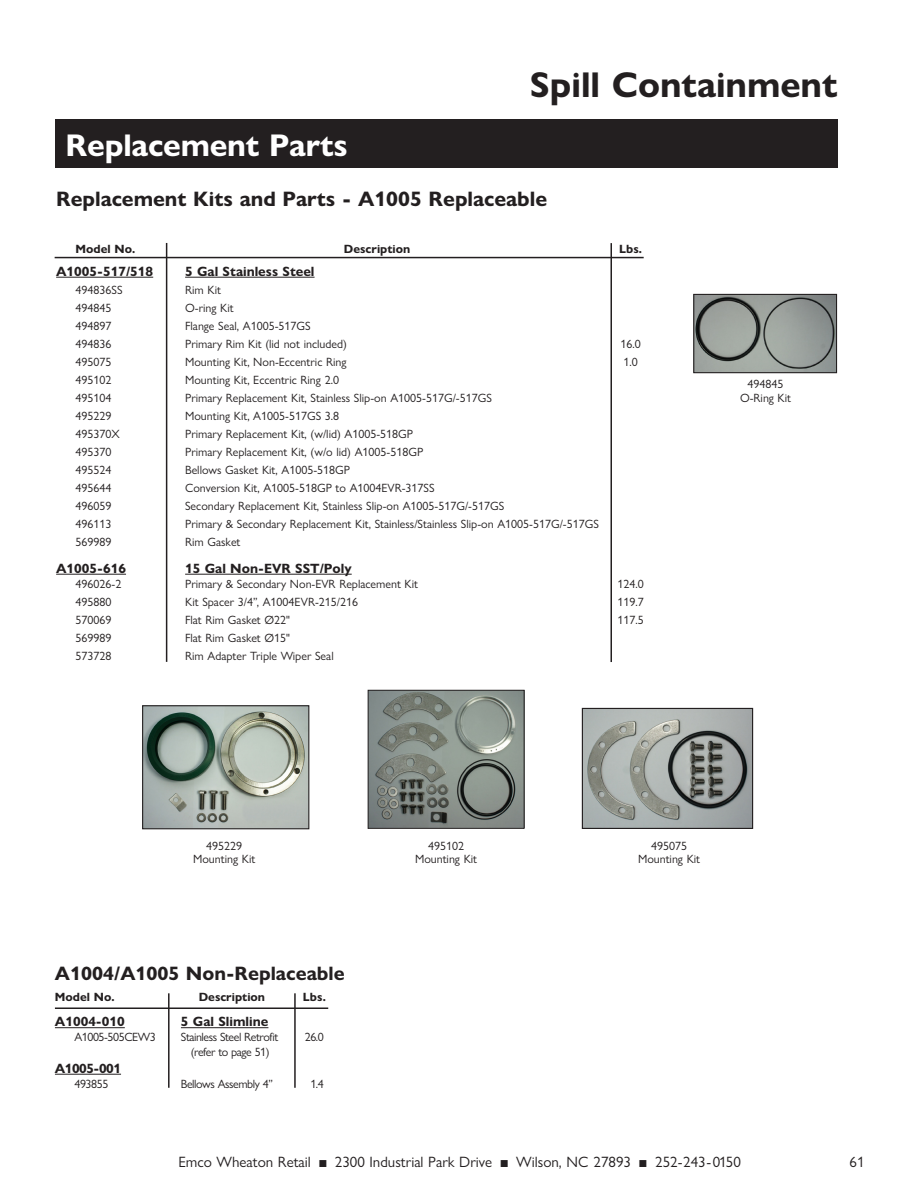
<style>
.page{position:relative;width:918px;height:1188px;background:#fff}
.page>*{position:absolute;margin:0;border:0;box-sizing:border-box;transform-origin:0 0}
.t1{font:700 36px "Gill Sans Nova";color:#231f20}
.t2{font:700 31.5px "Gill Sans Nova";letter-spacing:-.005em;color:#fff}
.t3{font:700 21px "Gill Sans Nova";color:#231f20}
.t4{font:700 19.5px "Gill Sans Nova";color:#231f20}
.t5{font:15px "Gill Sans Nova";color:#231f20}
.t6{font:700 13.5px "Gill Sans Nova";color:#231f20}
.t7{font:700 13.5px "Gill Sans Nova";letter-spacing:-.035em;color:#231f20}
.t8{font:12px "Gill Sans Nova";color:#231f20}
.t9{font:12px "Gill Sans Nova";letter-spacing:-.035em;color:#231f20}
.t10{font:700 12px "Gill Sans Nova";color:#231f20}
</style>
<div class="page">
<hr style="left:56px;top:277px;width:97px;height:1px;background:#231f20">
<hr style="left:185px;top:277px;width:130px;height:1px;background:#231f20">
<hr style="left:56px;top:574px;width:70px;height:1px;background:#231f20">
<hr style="left:185px;top:574px;width:167px;height:1px;background:#231f20">
<hr style="left:55px;top:257px;width:589px;height:1px;background:#231f20">
<hr style="left:166px;top:243px;width:1px;height:419px;background:#231f20">
<hr style="left:611px;top:243px;width:1px;height:419px;background:#231f20">
<img style="left:584px;top:710px;width:167px;height:117px">
<div style="left:582px;top:708px;width:171px;height:121px;border:1px solid #231f20"></div>
<img style="left:370px;top:692px;width:153px;height:135px">
<div style="left:368px;top:690px;width:157px;height:139px;border:1px solid #231f20"></div>
<img style="left:144px;top:707px;width:163px;height:120px">
<div style="left:142px;top:705px;width:167px;height:124px;border:1px solid #231f20"></div>
<img style="left:695px;top:296px;width:140px;height:75px">
<div style="left:693px;top:294px;width:144px;height:79px;border:1px solid #231f20"></div>
<hr style="left:55px;top:1027px;width:70px;height:1px;background:#231f20">
<hr style="left:181px;top:1027px;width:87px;height:1px;background:#231f20">
<hr style="left:55px;top:1074px;width:66px;height:1px;background:#231f20">
<hr style="left:55px;top:1008px;width:273px;height:1px;background:#231f20">
<hr style="left:168px;top:993px;width:2px;height:95px;background:#231f20">
<hr style="left:294px;top:993px;width:2px;height:95px;background:#231f20">
<div style="left:55px;top:119px;width:783px;height:49px;background:#231f20"></div>
<p class="t2" style="left:65px;top:126px;width:284px">Replacement Parts</p>
<p class="t1" style="left:530px;top:62px;width:309px">Spill Containment</p>
<p class="t3" style="left:56px;top:186px;width:493px">Replacement Kits and Parts - A1005 Replaceable</p>
<p class="t10" style="left:76px;top:242px;width:61px">Model No.</p>
<p class="t10" style="left:344px;top:242px;width:68px">Description</p>
<p class="t10" style="left:619px;top:242px;width:24px">Lbs.</p>
<p class="t6" style="left:56px;top:263px;width:99px">A1005-517/518</p>
<p class="t6" style="left:185px;top:263px;width:131px">5 Gal Stainless Steel</p>
<p class="t8" style="left:76px;top:282px;width:49px">494836SS</p>
<p class="t8" style="left:185px;top:282px;width:37px">Rim Kit</p>
<p class="t8" style="left:76px;top:300px;width:37px">494845</p>
<p class="t8" style="left:185px;top:300px;width:50px">O-ring Kit</p>
<p class="t8" style="left:76px;top:318px;width:37px">494897</p>
<p class="t8" style="left:185px;top:318px;width:127px">Flange Seal, A1005-517GS</p>
<p class="t8" style="left:76px;top:336px;width:37px">494836</p>
<p class="t8" style="left:185px;top:336px;width:163px">Primary Rim Kit (lid not included)</p>
<p class="t8" style="left:620px;top:336px;width:22px">16.0</p>
<p class="t8" style="left:76px;top:354px;width:37px">495075</p>
<p class="t8" style="left:185px;top:354px;width:163px">Mounting Kit, Non-Eccentric Ring</p>
<p class="t8" style="left:623px;top:354px;width:16px">1.0</p>
<p class="t8" style="left:76px;top:372px;width:37px">495102</p>
<p class="t8" style="left:185px;top:372px;width:156px">Mounting Kit, Eccentric Ring 2.0</p>
<p class="t8" style="left:76px;top:390px;width:37px">495104</p>
<p class="t8" style="left:185px;top:390px;width:308px">Primary Replacement Kit, Stainless Slip-on A1005-517G/-517GS</p>
<p class="t8" style="left:76px;top:408px;width:37px">495229</p>
<p class="t8" style="left:185px;top:408px;width:156px">Mounting Kit, A1005-517GS 3.8</p>
<p class="t8" style="left:76px;top:426px;width:46px">495370X</p>
<p class="t8" style="left:185px;top:426px;width:230px">Primary Replacement Kit, (w/lid) A1005-518GP</p>
<p class="t8" style="left:76px;top:444px;width:37px">495370</p>
<p class="t8" style="left:185px;top:444px;width:240px">Primary Replacement Kit, (w/o lid) A1005-518GP</p>
<p class="t8" style="left:76px;top:462px;width:37px">495524</p>
<p class="t8" style="left:185px;top:462px;width:166px">Bellows Gasket Kit, A1005-518GP</p>
<p class="t8" style="left:76px;top:480px;width:37px">495644</p>
<p class="t8" style="left:185px;top:480px;width:251px">Conversion Kit, A1005-518GP to A1004EVR-317SS</p>
<p class="t8" style="left:76px;top:498px;width:37px">496059</p>
<p class="t8" style="left:185px;top:498px;width:321px">Secondary Replacement Kit, Stainless Slip-on A1005-517G/-517GS</p>
<p class="t8" style="left:76px;top:516px;width:37px">496113</p>
<p class="t8" style="left:185px;top:516px;width:415px">Primary &amp; Secondary Replacement Kit, Stainless/Stainless Slip-on A1005-517G/-517GS</p>
<p class="t8" style="left:76px;top:534px;width:37px">569989</p>
<p class="t8" style="left:185px;top:534px;width:57px">Rim Gasket</p>
<p class="t6" style="left:56px;top:560px;width:71px">A1005-616</p>
<p class="t6" style="left:185px;top:560px;width:168px">15 Gal Non-EVR SST/Poly</p>
<p class="t8" style="left:76px;top:576px;width:47px">496026-2</p>
<p class="t8" style="left:185px;top:576px;width:235px">Primary &amp; Secondary Non-EVR Replacement Kit</p>
<p class="t8" style="left:617px;top:576px;width:28px">124.0</p>
<p class="t8" style="left:76px;top:594px;width:37px">495880</p>
<p class="t8" style="left:185px;top:594px;width:174px">Kit Spacer 3/4”, A1004EVR-215/216</p>
<p class="t8" style="left:617px;top:594px;width:28px">119.7</p>
<p class="t8" style="left:76px;top:612px;width:37px">570069</p>
<p class="t8" style="left:185px;top:612px;width:106px">Flat Rim Gasket Ø22"</p>
<p class="t8" style="left:617px;top:612px;width:28px">117.5</p>
<p class="t8" style="left:76px;top:630px;width:37px">569989</p>
<p class="t8" style="left:185px;top:630px;width:106px">Flat Rim Gasket Ø15"</p>
<p class="t8" style="left:76px;top:648px;width:37px">573728</p>
<p class="t8" style="left:185px;top:648px;width:150px">Rim Adapter Triple Wiper Seal</p>
<p class="t8" style="left:748px;top:377px;width:37px">494845</p>
<p class="t8" style="left:740px;top:391px;width:53px">O-Ring Kit</p>
<p class="t8" style="left:206px;top:838px;width:37px">495229</p>
<p class="t8" style="left:193px;top:852px;width:64px">Mounting Kit</p>
<p class="t4" style="left:55px;top:961px;width:291px">A1004/A1005 Non-Replaceable</p>
<p class="t10" style="left:55px;top:989px;width:61px">Model No.</p>
<p class="t10" style="left:199px;top:989px;width:68px">Description</p>
<p class="t10" style="left:303px;top:989px;width:24px">Lbs.</p>
<p class="t6" style="left:55px;top:1013px;width:71px">A1004-010</p>
<p class="t6" style="left:181px;top:1013px;width:89px">5 Gal Slimline</p>
<p class="t9" style="left:74px;top:1030px;width:83px">A1005-505CEW3</p>
<p class="t9" style="left:181px;top:1030px;width:99px">Stainless Steel Retrofit</p>
<p class="t8" style="left:305px;top:1030px;width:21px">26.0</p>
<p class="t9" style="left:191px;top:1045px;width:80px">(refer to page 51)</p>
<p class="t7" style="left:55px;top:1060px;width:68px">A1005-001</p>
<p class="t8" style="left:74px;top:1076px;width:35px">493855</p>
<p class="t9" style="left:181px;top:1076px;width:93px">Bellows Assembly 4”</p>
<p class="t8" style="left:310px;top:1076px;width:15px">1.4</p>
<p class="t8" style="left:428px;top:838px;width:37px">495102</p>
<p class="t8" style="left:415px;top:852px;width:64px">Mounting Kit</p>
<p class="t8" style="left:651px;top:838px;width:37px">495075</p>
<p class="t8" style="left:638px;top:852px;width:64px">Mounting Kit</p>
<p class="t5" style="left:178px;top:1153px;width:564px">Emco Wheaton Retail ■ 2300 Industrial Park Drive ■ Wilson, NC 27893 ■ 252-243-0150</p>
<p class="t5" style="left:850px;top:1153px;width:16px">61</p>
</div>
